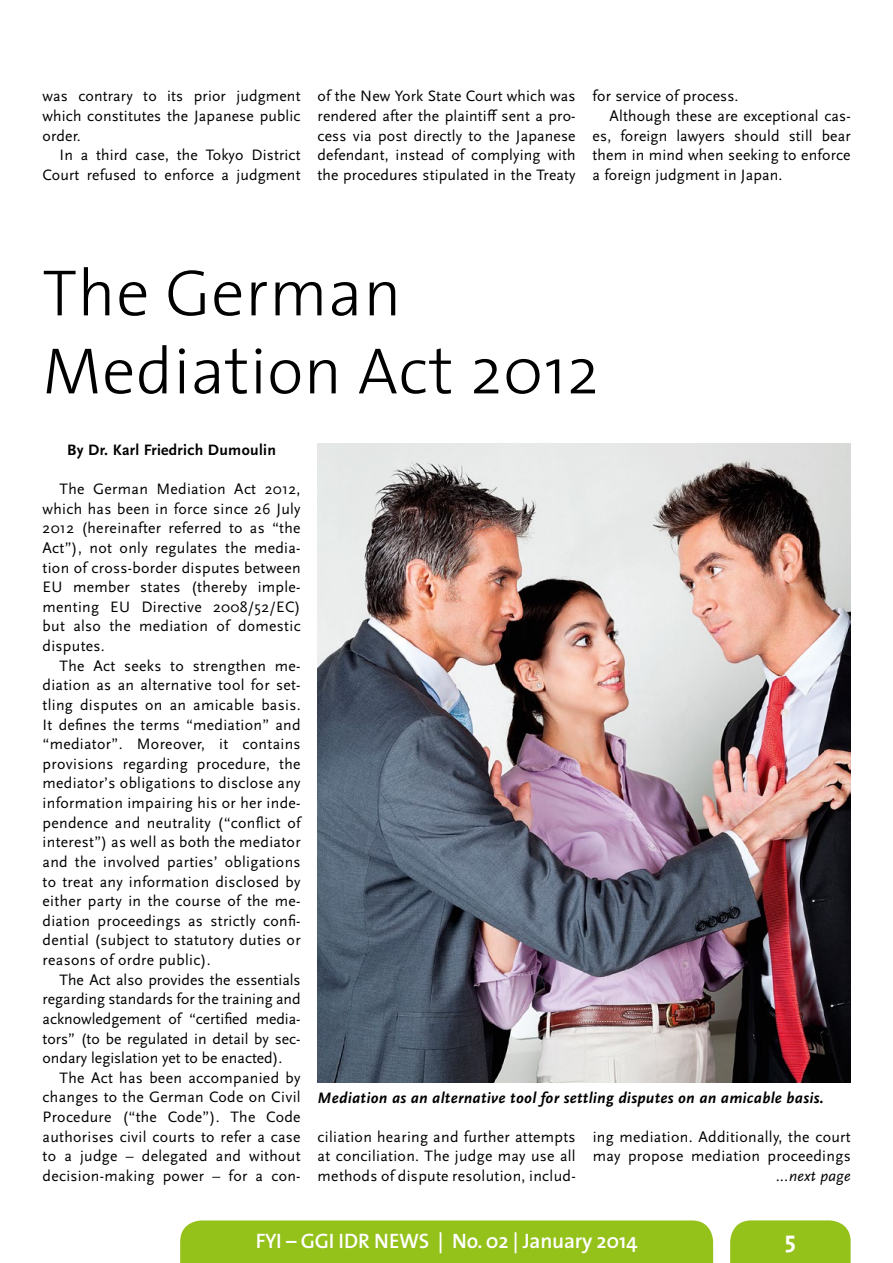
<style>
.page{position:relative;width:893px;height:1263px;background:#fff}
.page>*{position:absolute;margin:0;border:0;box-sizing:border-box;transform-origin:0 0}
.t1{font:300 66px/78px "The Sans";letter-spacing:.01em;color:#000}
.t2{font:700 24px "The Sans";color:#fff}
.t3{font:600 21px "The Sans";letter-spacing:-.01em;color:#fff}
.t4{font:15.75px/19.6px "Scala Sans Pro";letter-spacing:.01em;color:#000;text-align:justify}
.t5{font:italic 700 15.75px "Scala Sans Pro";letter-spacing:.02em;color:#000}
.t6{font:700 15.75px "Scala Sans Pro";letter-spacing:.02em;color:#000}
.t7{font:italic 15.75px "Scala Sans Pro";letter-spacing:.02em;color:#000}
</style>
<div class="page">
<svg style="left:730px;top:1220px;width:121px;height:43px;background:#99c425"></svg>
<div style="left:180px;top:1220px;width:533px;height:43px;background:#94c11a"></div>
<img style="left:318px;top:444px;width:533px;height:639px">
<p class="t4" style="left:43px;top:86px;width:260px">was contrary to its prior judgment which constitutes the Japanese public order.</p>
<p class="t4" style="left:43px;top:145px;width:260px;text-align:right">In a third case, the Tokyo District<br>Court refused to enforce a judgment</p>
<p class="t4" style="left:318px;top:86px;width:260px">of the New York State Court which was rendered after the plaintiff sent a pro&shy;cess via post directly to the Japanese defendant, instead of complying with the procedures stipulated in the Treaty</p>
<p class="t4" style="left:593px;top:86px;width:147px">for service of process.</p>
<p class="t4" style="left:610px;top:106px;width:243px">Although these are exceptional cas-</p>
<p class="t4" style="left:593px;top:126px;width:260px">es, foreign lawyers should still bear</p>
<p class="t4" style="left:593px;top:145px;width:260px">them in mind when seeking to enforce</p>
<p class="t4" style="left:593px;top:165px;width:191px">a foreign judgment in Japan.</p>
<h1 class="t1" style="left:43px;top:252px;width:558px">The German<br>Mediation Act 2012</h1>
<p class="t6" style="left:67px;top:440px;width:210px">By Dr. Karl Friedrich Dumoulin</p>
<p class="t4" style="left:43px;top:479px;width:260px;text-indent:17px">The German Mediation Act 2012, which has been in force since 26 July 2012 (hereinafter referred to as “the Act”), not only regulates the media&shy;tion of cross-border disputes between EU member states (thereby imple&shy;menting EU Directive 2008/52/EC) but also the mediation of domestic disputes.</p>
<p class="t4" style="left:43px;top:656px;width:260px;text-indent:17px">The Act seeks to strengthen me&shy;diation as an alternative tool for set&shy;tling disputes on an amicable basis.<br>It defines the terms “mediation” and “mediator”. Moreover, it contains provisions regarding procedure, the mediator’s obligations to disclose any information impairing his or her inde&shy;pendence and neutrality (“conflict of interest”) as well as both the mediator and the involved parties’ obligations to treat any information disclosed by either party in the course of the me&shy;diation proceedings as strictly confi&shy;dential (subject to statutory duties or reasons of ordre public).</p>
<p class="t4" style="left:43px;top:970px;width:260px;text-indent:17px">The Act also provides the essentials regarding standards for the training and acknowledgement of “certified media&shy;tors” (to be regulated in detail by sec&shy;ondary legislation yet to be enacted).</p>
<p class="t4" style="left:43px;top:1068px;width:260px;text-indent:17px">The Act has been accompanied by changes to the German Code on Civil Procedure (“the Code”). The Code authorises civil courts to refer a case to a judge – delegated and without decision-making power – for a con-</p>
<p class="t5" style="left:318px;top:1088px;width:508px">Mediation as an alternative tool for settling disputes on an amicable basis.</p>
<p class="t4" style="left:318px;top:1127px;width:260px">ciliation hearing and further attempts at conciliation. The judge may use all methods of dispute resolution, includ-</p>
<p class="t4" style="left:593px;top:1127px;width:260px">ing mediation. Additionally, the court may propose mediation proceedings</p>
<p class="t7" style="left:776px;top:1166px;width:76px">...next page</p>
<h3 class="t3" style="left:256px;top:1223px;width:383px">FYI – GGI IDR NEWS | No. 02 | January 2014</h3>
<h2 class="t2" style="left:785px;top:1220px;width:13px">5</h2>
</div>
